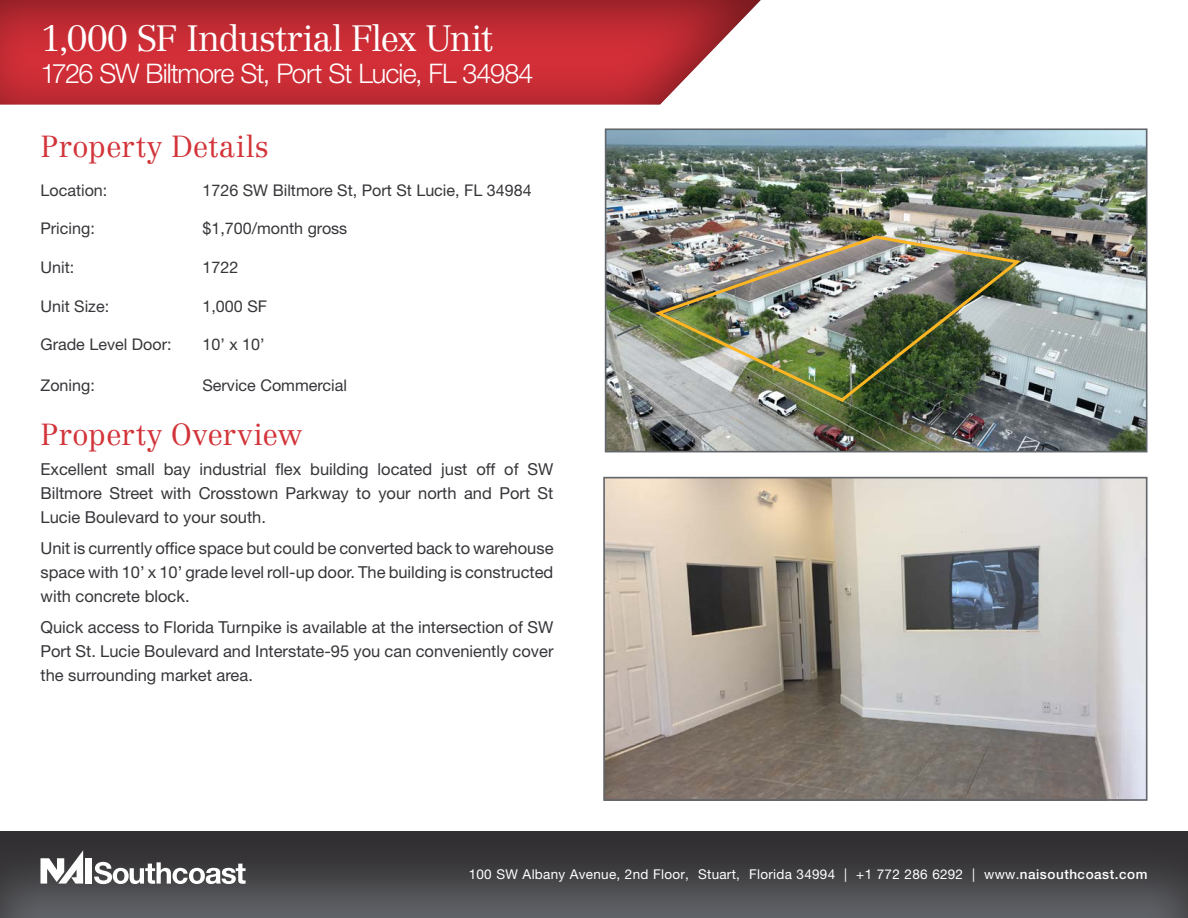
<style>
.page{position:relative;width:1188px;height:918px;background:#fff}
.page>*{position:absolute;margin:0;border:0;box-sizing:border-box;transform-origin:0 0}
.t1{font:300 36px "Centennial LT Std";letter-spacing:-.03em;color:#fff}
.t2{font:300 30px "Centennial LT Std";color:#d23439}
.t3{font:300 27px "Helvetica Neue LT Std";letter-spacing:-.035em;color:#fff}
.t4{font:16.5px/24px "Helvetica Neue LT Std";color:#363539;text-align:justify}
.t5{font:16.2px "Helvetica Neue LT Std";color:#363539}
.t6{font:13.5px "Helvetica Neue LT Std";letter-spacing:.02em;color:#fff}
.s1{font-weight:500}
</style>
<div class="page">
<div style="left:0;top:830px;width:1188px;height:88px;background:#231f20;opacity:.75"></div>
<div style="left:0;top:0;width:762px;height:106px;background:#231f20;opacity:.51"></div>
<div style="left:85px;top:858px;width:7px;height:26px;background:#fff"></div>
<svg style="left:40px;top:850px;width:43px;height:34px"></svg>
<svg style="left:94px;top:862px;width:152px;height:22px"></svg>
<img style="left:606px;top:480px;width:539px;height:318px">
<div style="left:603px;top:477px;width:545px;height:324px;border:2px solid #62656a"></div>
<img style="left:608px;top:131px;width:537px;height:318px">
<div style="left:605px;top:128px;width:543px;height:324px;border:2px solid #62656a"></div>
<img style="left:651px;top:234px;width:369px;height:170px">
<p class="t1" style="left:40px;top:17px;width:454px">1,000 SF Industrial Flex Unit</p>
<p class="t3" style="left:40px;top:57px;width:495px">1726 SW Biltmore St, Port St Lucie, FL 34984</p>
<p class="t2" style="left:40px;top:128px;width:230px">Property Details</p>
<p class="t5" style="left:40px;top:180px;width:68px">Location:</p>
<p class="t5" style="left:203px;top:180px;width:331px">1726 SW Biltmore St, Port St Lucie, FL 34984</p>
<p class="t5" style="left:40px;top:219px;width:56px">Pricing:</p>
<p class="t5" style="left:202px;top:219px;width:146px">$1,700/month gross</p>
<p class="t5" style="left:40px;top:257px;width:35px">Unit:</p>
<p class="t5" style="left:202px;top:257px;width:37px">1722</p>
<p class="t5" style="left:40px;top:296px;width:70px">Unit Size:</p>
<p class="t5" style="left:203px;top:296px;width:66px">1,000 SF</p>
<p class="t5" style="left:40px;top:335px;width:133px">Grade Level Door:</p>
<p class="t5" style="left:203px;top:335px;width:64px">10’ x 10’</p>
<p class="t5" style="left:40px;top:375px;width:56px">Zoning:</p>
<p class="t5" style="left:202px;top:375px;width:146px">Service Commercial</p>
<p class="t2" style="left:40px;top:416px;width:263px">Property Overview</p>
<p class="t4" style="left:40px;top:457px;width:515px">Excellent small bay industrial flex building located just off of SW Biltmore Street with Crosstown Parkway to your north and Port St Lucie Boulevard to your south.</p>
<p class="t4" style="left:40px;top:536px;width:515px">Unit is currently office space but could be converted back to warehouse space with 10’ x 10’ grade level roll-up door. The building is constructed with concrete block.</p>
<p class="t4" style="left:40px;top:615px;width:515px">Quick access to Florida Turnpike is available at the intersection of SW Port St. Lucie Boulevard and Interstate-95 you can conveniently cover the surrounding market area.</p>
<p class="t6" style="left:469px;top:866px;width:680px">100 SW Albany Avenue, 2nd Floor, Stuart, Florida 34994 | +1 772 286 6292 | www.<span class="s1">naisouthcoast.com</span></p>
</div>
